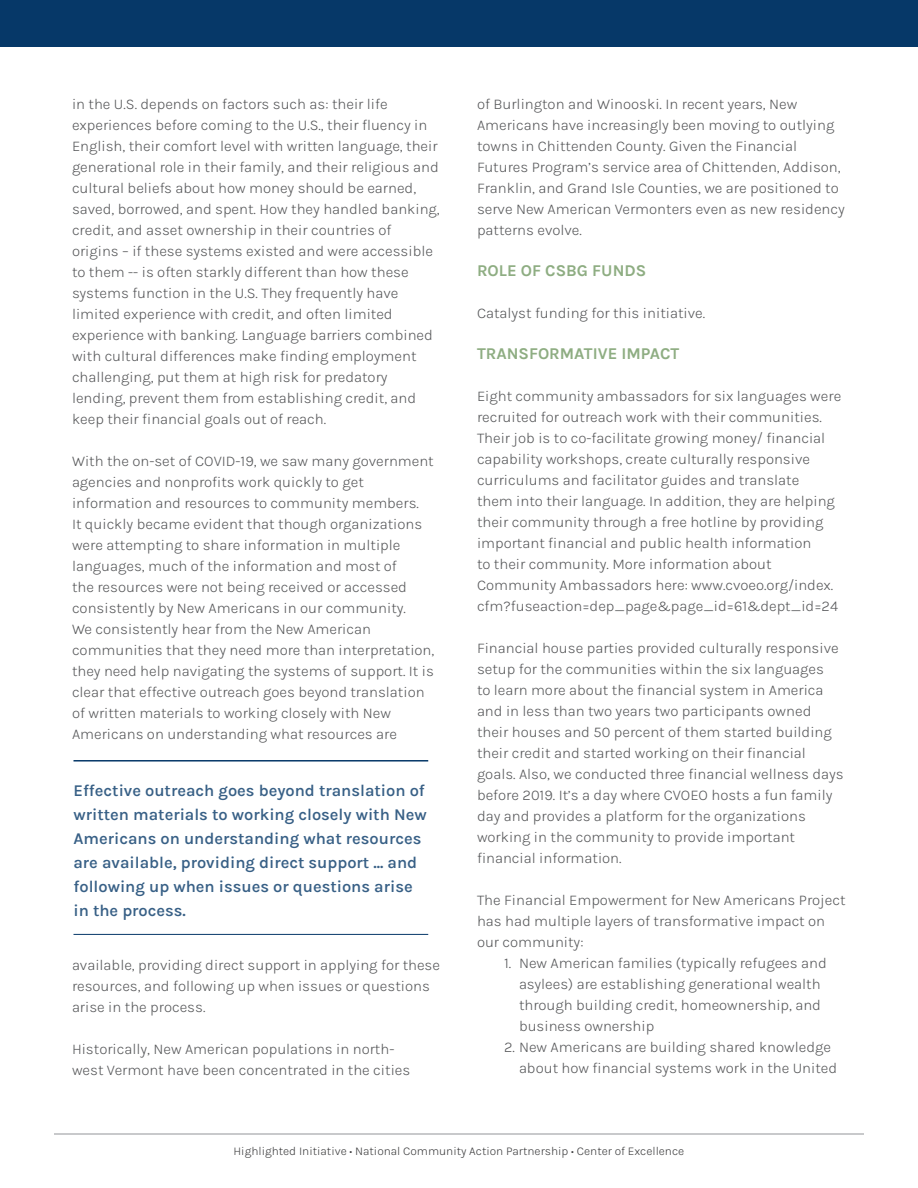
<style>
.page{position:relative;width:918px;height:1188px;background:#fff}
.page>*{position:absolute;margin:0;border:0;box-sizing:border-box;transform-origin:0 0}
.Call_out{font:600 16.5px/24px "Karla";color:#386086}
.Body_Subhead{font:700 16.5px "Karla";color:#8ead82}
.Body{font:300 15px/21px "Karla";color:#57585a}
.t1{font:300 12px "Karla";color:#3e3e3f}
</style>
<div class="page">
<div style="left:0;top:0;width:918px;height:47px;background:#063868"></div>
<hr style="left:54px;top:1134px;width:810px;height:1px;background:#939598">
<hr style="left:74px;top:760px;width:354px;height:2px;background:#063868">
<hr style="left:74px;top:934px;width:354px;height:1px;background:#063868">
<p class="Body" style="left:72px;top:93px;width:369px">in the U.S. depends on factors such as: their life experiences before coming to the U.S., their fluency in English, their comfort level with written language, their generational role in their family, and their religious and cultural beliefs about how money should be earned, saved, borrowed, and spent. How they handled banking, credit, and asset ownership in their countries of origins – if these systems existed and were accessible to them -- is often starkly different than how these systems function in the U.S. They frequently have limited experience with credit, and often limited experience with banking. Language barriers combined with cultural differences make finding employment challenging, put them at high risk for predatory lending, prevent them from establishing credit, and keep their financial goals out of reach.</p>
<p class="Body" style="left:72px;top:450px;width:364px">With the on-set of COVID-19, we saw many government agencies and nonprofits work quickly to get information and resources to community members.<br>It quickly became evident that though organizations were attempting to share information in multiple languages, much of the information and most of<br>the resources were not being received or accessed consistently by New Americans in our community.<br>We consistently hear from the New American communities that they need more than interpretation, they need help navigating the systems of support. It is clear that effective outreach goes beyond translation of written materials to working closely with New Americans on understanding what resources are</p>
<p class="Call_out" style="left:74px;top:778px;width:355px">Effective outreach goes beyond translation of written materials to working closely with New Americans on understanding what resources are available, providing direct support ... and following up when issues or questions arise in the process.</p>
<p class="Body" style="left:72px;top:954px;width:370px">available, providing direct support in applying for these resources, and following up when issues or questions arise in the process.</p>
<p class="Body" style="left:72px;top:1038px;width:340px">Historically, New American populations in north&shy;west Vermont have been concentrated in the cities</p>
<p class="Body" style="left:477px;top:93px;width:369px">of Burlington and Winooski. In recent years, New Americans have increasingly been moving to outlying towns in Chittenden County. Given the Financial Futures Program’s service area of Chittenden, Addison, Franklin, and Grand Isle Counties, we are positioned to serve New American Vermonters even as new residency patterns evolve.</p>
<p class="Body_Subhead" style="left:477px;top:260px;width:171px">ROLE OF CSBG FUNDS</p>
<p class="Body" style="left:477px;top:302px;width:230px">Catalyst funding for this initiative.</p>
<p class="Body_Subhead" style="left:477px;top:343px;width:204px">TRANSFORMATIVE IMPACT</p>
<p class="Body" style="left:477px;top:385px;width:366px">Eight community ambassadors for six languages were recruited for outreach work with their communities.<br>Their job is to co-facilitate growing money/ financial capability workshops, create culturally responsive curriculums and facilitator guides and translate<br>them into their language. In addition, they are helping their community through a free hotline by providing important financial and public health information<br>to their community. More information about Community Ambassadors here: www.cvoeo.org/index. cfm?fuseaction=dep_page&amp;page_id=61&amp;dept_id=24</p>
<p class="Body" style="left:477px;top:637px;width:368px">Financial house parties provided culturally responsive setup for the communities within the six languages<br>to learn more about the financial system in America and in less than two years two participants owned their houses and 50 percent of them started building their credit and started working on their financial goals. Also, we conducted three financial wellness days before 2019. It’s a day where CVOEO hosts a fun family day and provides a platform for the organizations working in the community to provide important financial information.</p>
<p class="Body" style="left:477px;top:889px;width:370px">The Financial Empowerment for New Americans Project has had multiple layers of transformative impact on our community:</p>
<p class="Body" style="left:519px;top:952px;width:309px;text-indent:-15px">1. New American families (typically refugees and asylees) are establishing generational wealth through building credit, homeownership, and business ownership</p>
<p class="Body" style="left:519px;top:1036px;width:320px;text-indent:-15px">2. New Americans are building shared knowledge about how financial systems work in the United</p>
<p class="t1" style="left:234px;top:1143px;width:452px">Highlighted Initiative • National Community Action Partnership • Center of Excellence</p>
</div>
